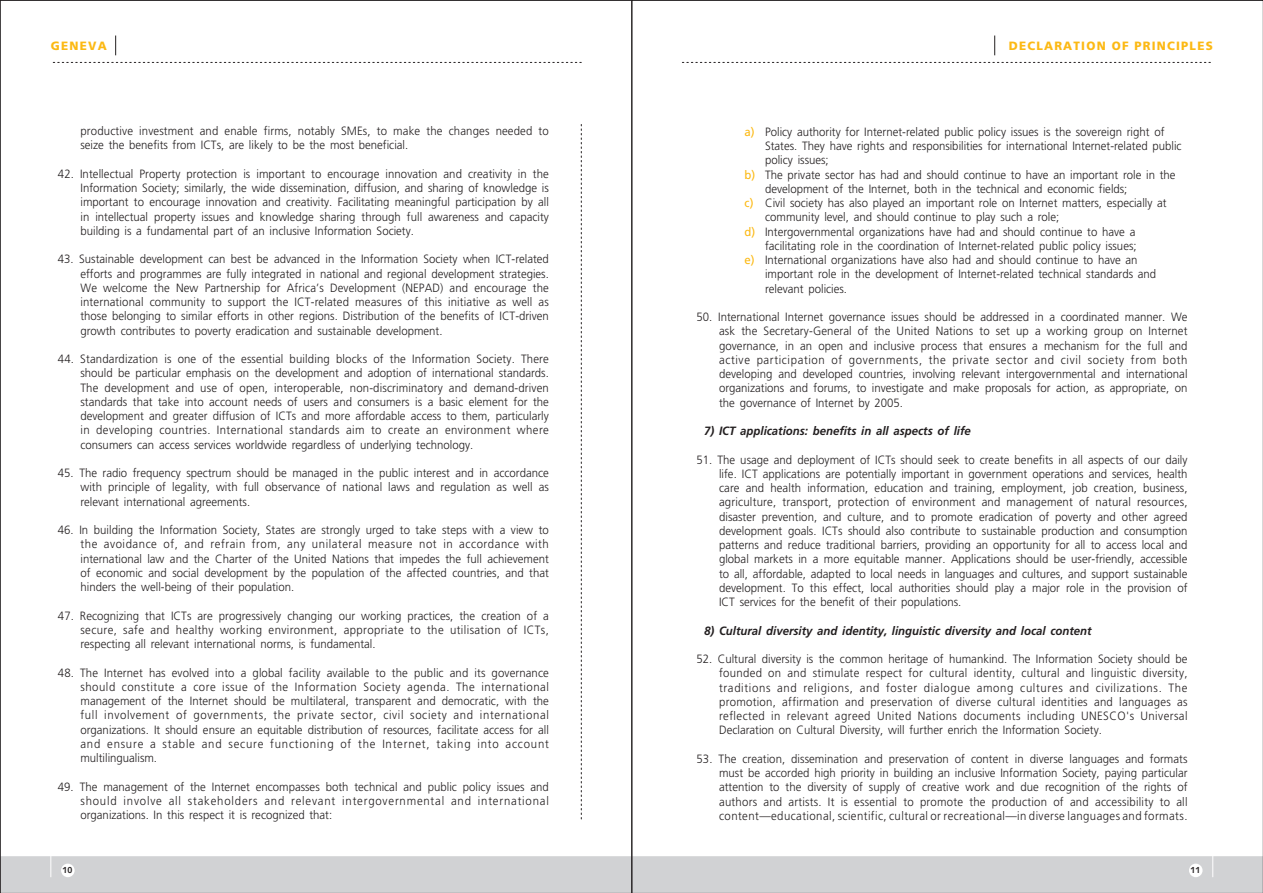
<style>
.page{position:relative;width:1263px;height:893px;background:#fff}
.page>*{position:absolute;margin:0;border:0;box-sizing:border-box;transform-origin:0 0}
.t1{font:300 12px/14.2px "Frutiger";color:#231f20;text-align:justify;scale:.95 1}
.t2{font:italic 700 12px "Frutiger";color:#231f20;scale:.95 1}
.t3{font:900 12px "Frutiger";letter-spacing:.105em;color:#fcb914}
.t4{font:700 8.85px "Syntax";color:#231f20}
.s1{font-weight:400;color:#fcb914}
</style>
<div class="page">
<svg style="left:581px;top:124px;width:1px;height:695px"></svg>
<svg style="left:682px;top:62px;width:529px;height:1px"></svg>
<div style="left:0;top:856px;width:1263px;height:37px;background:#d1d2d4"></div>
<svg style="left:50px;top:856px;width:1px;height:21px"></svg>
<div style="left:61px;top:864px;width:14px;height:13px;background:#fff;border-radius:50%"></div>
<svg style="left:1212px;top:856px;width:1px;height:21px"></svg>
<div style="left:1189px;top:864px;width:13px;height:13px;background:#fff;border-radius:50%"></div>
<svg style="left:52px;top:62px;width:529px;height:1px"></svg>
<svg style="left:115px;top:36px;width:1px;height:19px"></svg>
<svg style="left:994px;top:36px;width:1px;height:19px"></svg>
<p class="t3" style="left:51px;top:39px;width:57px">GENEVA</p>
<p class="t3" style="left:1009px;top:39px;width:206px">DECLARATION OF PRINCIPLES</p>
<p class="t1" style="left:80px;top:124px;width:495px">productive investment and enable firms, notably SMEs, to make the changes needed to seize the benefits from ICTs, are likely to be the most beneficial.</p>
<p class="t1" style="left:80px;top:167px;width:495px;text-indent:-22px">42. Intellectual Property protection is important to encourage innovation and creativity in the Information Society; similarly, the wide dissemination, diffusion, and sharing of knowledge is important to encourage innovation and creativity. Facilitating meaningful participation by all in intellectual property issues and knowledge sharing through full awareness and capacity building is a fundamental part of an inclusive Information Society.</p>
<p class="t1" style="left:80px;top:252px;width:495px;text-indent:-22px">43. Sustainable development can best be advanced in the Information Society when ICT-related efforts and programmes are fully integrated in national and regional development strategies.<br>We welcome the New Partnership for Africa’s Development (NEPAD) and encourage the international community to support the ICT-related measures of this initiative as well as those belonging to similar efforts in other regions. Distribution of the benefits of ICT-driven growth contributes to poverty eradication and sustainable development.</p>
<p class="t1" style="left:80px;top:352px;width:495px;text-indent:-22px">44. Standardization is one of the essential building blocks of the Information Society. There should be particular emphasis on the development and adoption of international standards.<br>The development and use of open, interoperable, non-discriminatory and demand-driven standards that take into account needs of users and consumers is a basic element for the development and greater diffusion of ICTs and more affordable access to them, particularly in developing countries. International standards aim to create an environment where consumers can access services worldwide regardless of underlying technology.</p>
<p class="t1" style="left:80px;top:466px;width:495px;text-indent:-22px">45. The radio frequency spectrum should be managed in the public interest and in accordance with principle of legality, with full observance of national laws and regulation as well as relevant international agreements.</p>
<p class="t1" style="left:80px;top:523px;width:495px;text-indent:-22px">46. In building the Information Society, States are strongly urged to take steps with a view to the avoidance of, and refrain from, any unilateral measure not in accordance with international law and the Charter of the United Nations that impedes the full achievement of economic and social development by the population of the affected countries, and that hinders the well-being of their population.</p>
<p class="t1" style="left:80px;top:608px;width:495px;text-indent:-22px">47. Recognizing that ICTs are progressively changing our working practices, the creation of a secure, safe and healthy working environment, appropriate to the utilisation of ICTs, respecting all relevant international norms, is fundamental.</p>
<p class="t1" style="left:80px;top:665px;width:495px;text-indent:-22px">48. The Internet has evolved into a global facility available to the public and its governance should constitute a core issue of the Information Society agenda. The international management of the Internet should be multilateral, transparent and democratic, with the full involvement of governments, the private sector, civil society and international organizations. It should ensure an equitable distribution of resources, facilitate access for all and ensure a stable and secure functioning of the Internet, taking into account multilingualism.</p>
<p class="t1" style="left:80px;top:779px;width:495px;text-indent:-22px">49. The management of the Internet encompasses both technical and public policy issues and should involve all stakeholders and relevant intergovernmental and international organizations. In this respect it is recognized that:</p>
<p class="t1" style="left:745px;top:125px;width:443px"><span class="s1">a)</span> Policy authority for Internet-related public policy issues is the sovereign right of</p>
<p class="t1" style="left:765px;top:139px;width:440px">States. They have rights and responsibilities for international Internet-related public</p>
<p class="t1" style="left:765px;top:153px;width:69px">policy issues;</p>
<p class="t1" style="left:745px;top:167px;width:455px"><span class="s1">b)</span> The private sector has had and should continue to have an important role in the</p>
<p class="t1" style="left:765px;top:182px;width:383px">development of the Internet, both in the technical and economic fields;</p>
<p class="t1" style="left:745px;top:196px;width:446px"><span class="s1">c)</span> Civil society has also played an important role on Internet matters, especially at</p>
<p class="t1" style="left:765px;top:210px;width:311px">community level, and should continue to play such a role;</p>
<p class="t1" style="left:745px;top:224px;width:413px"><span class="s1">d)</span> Intergovernmental organizations have had and should continue to have a</p>
<p class="t1" style="left:765px;top:239px;width:393px">facilitating role in the coordination of Internet-related public policy issues;</p>
<p class="t1" style="left:745px;top:253px;width:415px"><span class="s1">e)</span> International organizations have also had and should continue to have an</p>
<p class="t1" style="left:765px;top:267px;width:413px">important role in the development of Internet-related technical standards and</p>
<p class="t1" style="left:765px;top:281px;width:88px">relevant policies.</p>
<p class="t1" style="left:719px;top:310px;width:495px;text-indent:-22px">50. International Internet governance issues should be addressed in a coordinated manner. We ask the Secretary-General of the United Nations to set up a working group on Internet governance, in an open and inclusive process that ensures a mechanism for the full and active participation of governments, the private sector and civil society from both developing and developed countries, involving relevant intergovernmental and international organizations and forums, to investigate and make proposals for action, as appropriate, on the governance of Internet by 2005.</p>
<p class="t2" style="left:704px;top:424px;width:282px">7) ICT applications: benefits in all aspects of life</p>
<p class="t1" style="left:719px;top:452px;width:495px;text-indent:-22px">51. The usage and deployment of ICTs should seek to create benefits in all aspects of our daily life. ICT applications are potentially important in government operations and services, health care and health information, education and training, employment, job creation, business, agriculture, transport, protection of environment and management of natural resources, disaster prevention, and culture, and to promote eradication of poverty and other agreed development goals. ICTs should also contribute to sustainable production and consumption patterns and reduce traditional barriers, providing an opportunity for all to access local and global markets in a more equitable manner. Applications should be user-friendly, accessible to all, affordable, adapted to local needs in languages and cultures, and support sustainable development. To this effect, local authorities should play a major role in the provision of ICT services for the benefit of their populations.</p>
<p class="t2" style="left:704px;top:623px;width:409px">8) Cultural diversity and identity, linguistic diversity and local content</p>
<p class="t1" style="left:719px;top:652px;width:495px;text-indent:-22px">52. Cultural diversity is the common heritage of humankind. The Information Society should be founded on and stimulate respect for cultural identity, cultural and linguistic diversity, traditions and religions, and foster dialogue among cultures and civilizations. The promotion, affirmation and preservation of diverse cultural identities and languages as reflected in relevant agreed United Nations documents including UNESCO's Universal Declaration on Cultural Diversity, will further enrich the Information Society.</p>
<p class="t1" style="left:719px;top:752px;width:495px;text-indent:-22px">53. The creation, dissemination and preservation of content in diverse languages and formats must be accorded high priority in building an inclusive Information Society, paying particular attention to the diversity of supply of creative work and due recognition of the rights of authors and artists. It is essential to promote the production of and accessibility to all content—educational, scientific, cultural or recreational—in diverse languages and formats.</p>
<p class="t4" style="left:63px;top:865px;width:11px">10</p>
<p class="t4" style="left:1190px;top:865px;width:11px">11</p>
</div>
